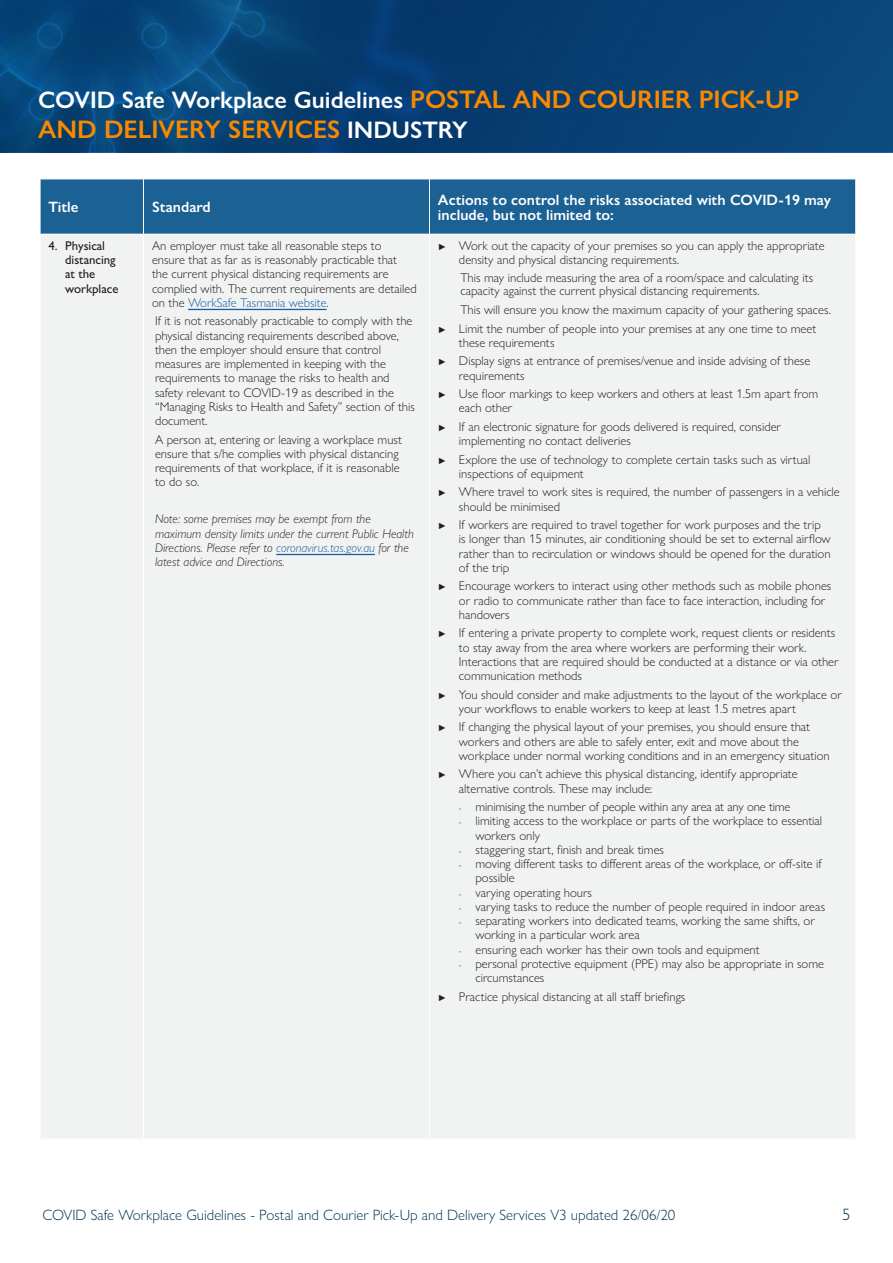
<style>
.page{position:relative;width:893px;height:1263px;background:#fff}
.page>*{position:absolute;margin:0;border:0;box-sizing:border-box;transform-origin:0 0}
.t1{font:600 25.5px "Gill Sans Nova";color:#fa8900}
.t2{font:600 24px "Gill Sans Nova";color:#fff}
.t3{font:300 16.5px "Gill Sans Nova";color:#003750}
.t4{font:300 15px "Gill Sans Nova";color:#003750}
.F_Table_head{font:600 15px/15px "Gill Sans Nova";color:#fff}
.F_Body_Bold{font:300 12.75px/14.2px "Gill Sans Nova";color:#231f20}
.F_Body_Bold-2{font:italic 300 12.75px/14.2px "Gill Sans Nova";color:#231f20}
.F_Table_Body{font:500 12.75px/14.2px "Gill Sans Nova";color:#231f20}
.s1{font-size:25.5px;color:#fa8900}
.s2{font-size:24px;color:#fff}
.s3{color:#175d9e}
.s4{font-weight:500;font-size:9px}
.s5{font-size:9px}
</style>
<div class="page">
<svg style="left:0;top:0;width:893px;height:151px;fill:#074074"></svg>
<div style="left:41px;top:180px;width:814px;height:54px;background:#1b6194"></div>
<div style="left:41px;top:235px;width:814px;height:903px;background:#f1f3f3"></div>
<hr style="left:143px;top:235px;width:1px;height:904px;background:#fff">
<hr style="left:429px;top:235px;width:1px;height:904px;background:#fff">
<hr style="left:143px;top:179px;width:1px;height:55px;background:#fff">
<hr style="left:429px;top:179px;width:1px;height:55px;background:#fff">
<hr style="left:188px;top:309px;width:139px;height:1px;background:#175d9e">
<hr style="left:276px;top:554px;width:99px;height:1px;background:#175d9e">
<h2 class="t2" style="left:38px;top:85px;width:763px">COVID Safe Workplace Guidelines <span class="s1">POSTAL AND COURIER PICK-UP</span></h2>
<h1 class="t1" style="left:38px;top:114px;width:431px">AND DELIVERY SERVICES <span class="s2">INDUSTRY</span></h1>
<h1 class="F_Table_head" style="left:49px;top:199px;width:32px">Title</h1>
<h1 class="F_Table_head" style="left:152px;top:199px;width:60px">Standard</h1>
<h1 class="F_Table_head" style="left:438px;top:192px;width:394px">Actions to control the risks associated with COVID-19 may include, but not limited to:</h1>
<p class="F_Table_Body" style="left:65px;top:238px;width:55px;text-indent:-16px">4. Physical distancing at the workplace</p>
<p class="F_Body_Bold" style="left:152px;top:238px;width:266px">An employer must take all reasonable steps to ensure that as far as is reasonably practicable that<br>the current physical distancing requirements are complied with. The current requirements are detailed on the <span class="s3">WorkSafe Tasmania website</span>.</p>
<p class="F_Body_Bold" style="left:155px;top:314px;width:261px">If it is not reasonably practicable to comply with the physical distancing requirements described above, then the employer should ensure that control measures are implemented in keeping with the requirements to manage the risks to health and safety relevant to COVID-19 as described in the “Managing Risks to Health and Safety” section of this document.</p>
<p class="F_Body_Bold" style="left:155px;top:432px;width:249px">A person at, entering or leaving a workplace must ensure that s/he complies with physical distancing requirements of that workplace, if it is reasonable to do so.</p>
<p class="F_Body_Bold-2" style="left:155px;top:512px;width:260px">Note: some premises may be exempt from the maximum density limits under the current Public Health Directions. Please refer to <span class="s3">coronavirus.tas.gov.au</span> for the latest advice and Directions.</p>
<p class="F_Body_Bold" style="left:459px;top:238px;width:367px;line-height:13.8px;text-indent:-21px"><span class="s4">►</span> Work out the capacity of your premises so you can apply the appropriate density and physical distancing requirements.</p>
<p class="F_Body_Bold" style="left:460px;top:270px;width:354px;line-height:13.8px">This may include measuring the area of a room/space and calculating its capacity against the current physical distancing requirements.</p>
<p class="F_Body_Bold" style="left:460px;top:302px;width:372px">This will ensure you know the maximum capacity of your gathering spaces.</p>
<p class="F_Body_Bold" style="left:459px;top:321px;width:359px;text-indent:-21px"><span class="s4">►</span> Limit the number of people into your premises at any one time to meet these requirements</p>
<p class="F_Body_Bold" style="left:459px;top:354px;width:353px;text-indent:-21px"><span class="s4">►</span> Display signs at entrance of premises/venue and inside advising of these requirements</p>
<p class="F_Body_Bold" style="left:459px;top:386px;width:361px;text-indent:-21px"><span class="s4">►</span> Use floor markings to keep workers and others at least 1.5m apart from each other</p>
<p class="F_Body_Bold" style="left:459px;top:419px;width:324px;text-indent:-21px"><span class="s4">►</span> If an electronic signature for goods delivered is required, consider implementing no contact deliveries</p>
<p class="F_Body_Bold" style="left:459px;top:452px;width:353px;text-indent:-21px"><span class="s4">►</span> Explore the use of technology to complete certain tasks such as virtual inspections of equipment</p>
<p class="F_Body_Bold" style="left:459px;top:485px;width:382px;text-indent:-21px"><span class="s4">►</span> Where travel to work sites is required, the number of passengers in a vehicle should be minimised</p>
<p class="F_Body_Bold" style="left:459px;top:517px;width:373px;text-indent:-21px"><span class="s4">►</span> If workers are required to travel together for work purposes and the trip is longer than 15 minutes, air conditioning should be set to external airflow rather than to recirculation or windows should be opened for the duration of the trip</p>
<p class="F_Body_Bold" style="left:459px;top:579px;width:374px;text-indent:-21px"><span class="s4">►</span> Encourage workers to interact using other methods such as mobile phones or radio to communicate rather than face to face interaction, including for handovers</p>
<p class="F_Body_Bold" style="left:459px;top:626px;width:381px;text-indent:-21px"><span class="s4">►</span> If entering a private property to complete work, request clients or residents to stay away from the area where workers are performing their work.<br>Interactions that are required should be conducted at a distance or via other communication methods</p>
<p class="F_Body_Bold" style="left:459px;top:687px;width:384px;text-indent:-21px"><span class="s4">►</span> You should consider and make adjustments to the layout of the workplace or your workflows to enable workers to keep at least 1.5 metres apart</p>
<p class="F_Body_Bold" style="left:459px;top:720px;width:372px;text-indent:-21px"><span class="s4">►</span> If changing the physical layout of your premises, you should ensure that workers and others are able to safely enter, exit and move about the workplace under normal working conditions and in an emergency situation</p>
<p class="F_Body_Bold" style="left:459px;top:767px;width:340px;text-indent:-21px"><span class="s4">►</span> Where you can’t achieve this physical distancing, identify appropriate alternative controls. These may include:</p>
<p class="F_Body_Bold" style="left:459px;top:799px;width:333px"><span class="s5">-</span> minimising the number of people within any area at any one time</p>
<p class="F_Body_Bold" style="left:475px;top:814px;width:348px;text-indent:-16px"><span class="s5">-</span> limiting access to the workplace or parts of the workplace to essential workers only</p>
<p class="F_Body_Bold" style="left:459px;top:842px;width:207px"><span class="s5">-</span> staggering start, finish and break times</p>
<p class="F_Body_Bold" style="left:475px;top:856px;width:348px;text-indent:-16px"><span class="s5">-</span> moving different tasks to different areas of the workplace, or off-site if possible</p>
<p class="F_Body_Bold" style="left:459px;top:885px;width:135px"><span class="s5">-</span> varying operating hours</p>
<p class="F_Body_Bold" style="left:459px;top:899px;width:368px"><span class="s5">-</span> varying tasks to reduce the number of people required in indoor areas</p>
<p class="F_Body_Bold" style="left:475px;top:913px;width:341px;text-indent:-16px"><span class="s5">-</span> separating workers into dedicated teams, working the same shifts, or working in a particular work area</p>
<p class="F_Body_Bold" style="left:459px;top:942px;width:302px"><span class="s5">-</span> ensuring each worker has their own tools and equipment</p>
<p class="F_Body_Bold" style="left:475px;top:956px;width:350px;text-indent:-16px"><span class="s5">-</span> personal protective equipment (PPE) may also be appropriate in some circumstances</p>
<p class="F_Body_Bold" style="left:438px;top:989px;width:249px"><span class="s4">►</span> Practice physical distancing at all staff briefings</p>
<p class="t4" style="left:43px;top:1206px;width:634px">COVID Safe Workplace Guidelines - Postal and Courier Pick-Up and Delivery Services V3 updated 26/06/20</p>
<p class="t3" style="left:842px;top:1204px;width:10px">5</p>
</div>
